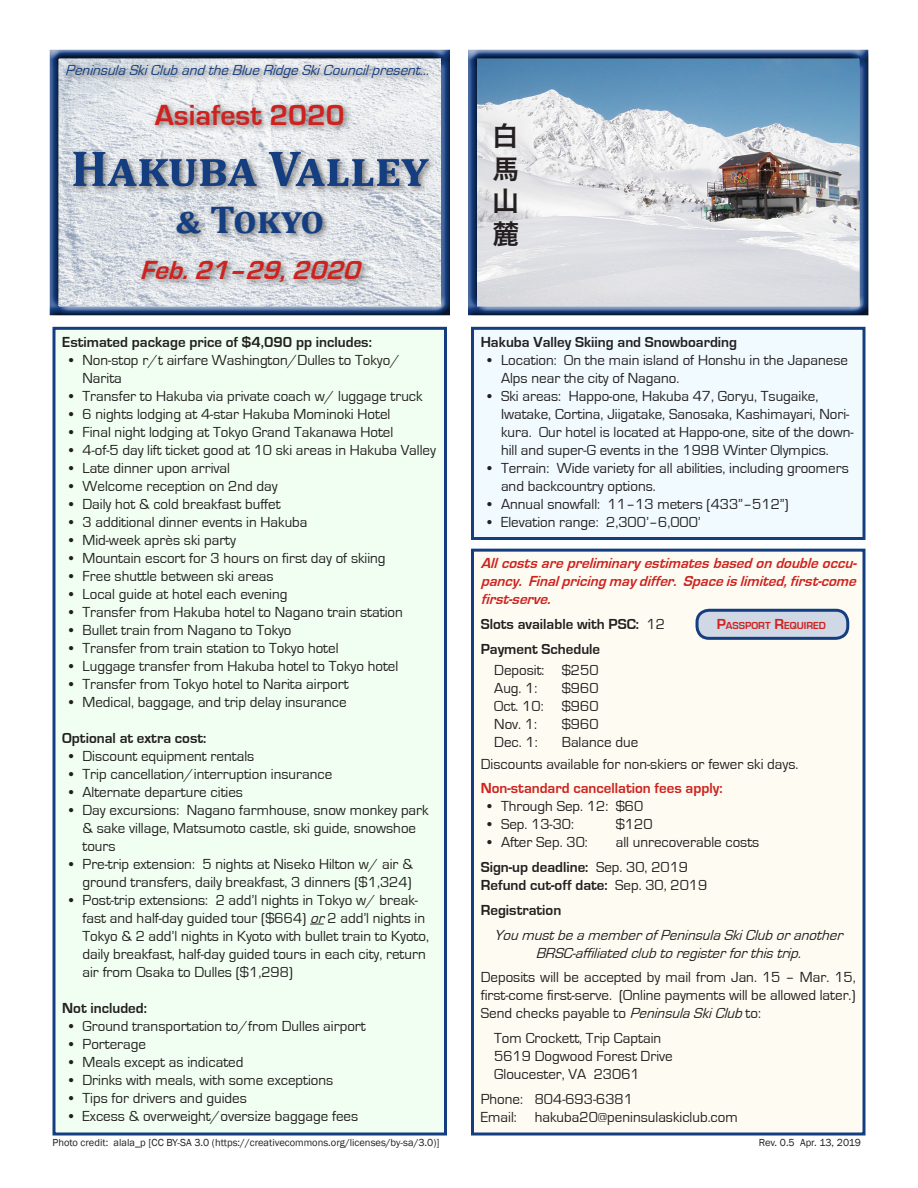
<style>
.page{position:relative;width:918px;height:1188px;background:#fff}
.page>*{position:absolute;margin:0;border:0;box-sizing:border-box;transform-origin:0 0}
.t1{font:700 51px "Cambria";color:#153e81}
.t2{font:700 39px "Cambria";letter-spacing:-.02em;color:#153e81}
.t3{font:700 30px "Eurostile";color:#ce221e}
.t4{font:italic 700 27px "Eurostile";color:#ce221e}
.t5{font:27px/32.4px "Hira Kaku Pro W6";color:#231f20;text-align:justify}
.t6{font:15px/18px "Eurostile";color:#231f20}
.t7{font:700 15px/24.8px "Eurostile";color:#231f20}
.t8{font:italic 700 15px/18px "Eurostile";color:#ce221e;text-align:justify}
.t9{font:italic 15px/18px "Eurostile";color:#231f20;text-align:center}
.t10{font:italic 15px "Eurostile";color:#153e81}
.t11{font:700 15px "Eurostile";color:#ce221e}
.t12{font:10.5px "Franklin Gothic";color:#231f20}
.t13{font:700 10.5px "Eurostile";color:#ce221e}
.s1{font-style:italic}
.s2{font-weight:400}
.s3{font-size:15px}
.s4{font-weight:700}
</style>
<div class="page">
<div style="left:43px;top:48px;width:418px;height:269px;background:#231f20;opacity:.75"></div>
<div style="left:466px;top:50px;width:404px;height:267px;background:#231f20;opacity:.75"></div>
<div style="left:54px;top:328px;width:392px;height:806px;background:#f0fff1"></div>
<svg style="left:310px;top:924px;width:14px;height:1px"></svg>
<div style="left:52px;top:327px;width:395px;height:809px;border:3px solid #153e81"></div>
<div style="left:472px;top:328px;width:392px;height:210px;background:#f0faff"></div>
<div style="left:471px;top:327px;width:395px;height:213px;border:3px solid #153e81"></div>
<div style="left:472px;top:550px;width:392px;height:584px;background:#fefbf2"></div>
<div style="left:471px;top:549px;width:395px;height:587px;border:3px solid #153e81"></div>
<div style="left:697px;top:610px;width:151px;height:28px;background:#d0d8e6;border-radius:12px"></div>
<div style="left:696px;top:609px;width:153px;height:31px;border:3px solid #153e81;border-radius:12px"></div>
<p class="t10" style="left:65px;top:63px;width:369px">Peninsula SkiClub and the Blue Ridge SkiCouncilpresent...</p>
<h3 class="t3" style="left:155px;top:101px;width:191px">Asiafest 2020</h3>
<h1 class="t1" style="left:71px;top:137px;width:359px">Hakuba Valley</h1>
<h2 class="t2" style="left:175px;top:196px;width:150px">&amp; Tokyo</h2>
<h3 class="t4" style="left:140px;top:257px;width:228px">Feb.21–29,2020</h3>
<p class="t7" style="left:62px;top:330px;width:311px">Estimated package price of $4,090 pp includes:</p>
<p class="t6" style="left:82px;top:351px;width:319px;text-indent:-14px">• Non-stop r/t airfare Washington/Dulles to Tokyo/<br>Narita</p>
<p class="t6" style="left:69px;top:387px;width:355px">• Transfer to Hakuba via private coach w/ luggage truck</p>
<p class="t6" style="left:69px;top:405px;width:323px">• 6 nights lodging at 4-star Hakuba Mominoki Hotel</p>
<p class="t6" style="left:69px;top:423px;width:326px">• Final night lodging at Tokyo Grand Takanawa Hotel</p>
<p class="t6" style="left:69px;top:441px;width:368px">• 4-of-5 day lift ticket good at 10 ski areas in Hakuba Valley</p>
<p class="t6" style="left:69px;top:459px;width:163px">• Late dinner upon arrival</p>
<p class="t6" style="left:69px;top:477px;width:210px">• Welcome reception on 2nd day</p>
<p class="t6" style="left:69px;top:495px;width:213px">• Daily hot &amp; cold breakfast buffet</p>
<p class="t6" style="left:69px;top:513px;width:240px">• 3 additional dinner events in Hakuba</p>
<p class="t6" style="left:69px;top:531px;width:169px">• Mid-week après ski party</p>
<p class="t6" style="left:69px;top:549px;width:318px">• Mountain escort for 3 hours on first day of skiing</p>
<p class="t6" style="left:69px;top:567px;width:206px">• Free shuttle between ski areas</p>
<p class="t6" style="left:69px;top:585px;width:220px">• Local guide at hotel each evening</p>
<p class="t6" style="left:69px;top:603px;width:335px">• Transfer from Hakuba hotel to Nagano train station</p>
<p class="t6" style="left:69px;top:621px;width:224px">• Bullet train from Nagano to Tokyo</p>
<p class="t6" style="left:69px;top:639px;width:271px">• Transfer from train station to Tokyo hotel</p>
<p class="t6" style="left:69px;top:657px;width:331px">• Luggage transfer from Hakuba hotel to Tokyo hotel</p>
<p class="t6" style="left:69px;top:675px;width:281px">• Transfer from Tokyo hotel to Narita airport</p>
<p class="t6" style="left:69px;top:693px;width:279px">• Medical, baggage, and trip delay insurance</p>
<p class="t7" style="left:62px;top:726px;width:146px">Optional at extra cost:</p>
<p class="t6" style="left:69px;top:747px;width:187px">• Discount equipment rentals</p>
<p class="t6" style="left:69px;top:765px;width:265px">• Trip cancellation/interruption insurance</p>
<p class="t6" style="left:69px;top:783px;width:176px">• Alternate departure cities</p>
<p class="t6" style="left:82px;top:801px;width:348px;text-indent:-14px">• Day excursions: Nagano farmhouse, snow monkey park &amp; sake village, Matsumoto castle, ski guide, snowshoe tours</p>
<p class="t6" style="left:69px;top:855px;width:345px;text-align:right">• Pre-trip extension: 5 nights at Niseko Hilton w/ air &amp; ground transfers, daily breakfast, 3 dinners ($1,324)</p>
<p class="t6" style="left:82px;top:891px;width:348px;text-indent:-14px">• Post-trip extensions: 2 add’l nights in Tokyo w/ break&shy;fast and half-day guided tour ($664) <span class="s1">or</span>2 add’l nights in Tokyo &amp; 2 add’l nights in Kyoto with bullet train to Kyoto, daily breakfast, half-day guided tours in each city, return air from Osaka to Dulles ($1,298)</p>
<p class="t7" style="left:62px;top:996px;width:86px">Not included:</p>
<p class="t6" style="left:69px;top:1017px;width:298px">• Ground transportation to/from Dulles airport</p>
<p class="t6" style="left:69px;top:1035px;width:79px">• Porterage</p>
<p class="t6" style="left:69px;top:1053px;width:176px">• Meals except as indicated</p>
<p class="t6" style="left:69px;top:1071px;width:266px">• Drinks with meals, with some exceptions</p>
<p class="t6" style="left:69px;top:1089px;width:179px">• Tips for drivers and guides</p>
<p class="t6" style="left:69px;top:1107px;width:291px">• Excess &amp; overweight/oversize baggage fees</p>
<h3 class="t5" style="left:492px;top:119px;width:29px">白馬山麓</h3>
<p class="t7" style="left:481px;top:330px;width:258px">Hakuba Valley Skiing and Snowboarding</p>
<p class="t6" style="left:501px;top:351px;width:349px;text-indent:-14px">• Location: On the main island of Honshu in the Japanese<br>Alps near the city of Nagano.</p>
<p class="t6" style="left:501px;top:387px;width:354px;text-indent:-14px">• Ski areas: Happo-one, Hakuba 47, Goryu, Tsugaike, Iwatake, Cortina, Jiigatake, Sanosaka, Kashimayari, Nori&shy;kura. Our hotel is located at Happo-one, site of the down&shy;hill and super-G events in the 1998 Winter Olympics.</p>
<p class="t6" style="left:501px;top:459px;width:349px;text-indent:-14px">• Terrain: Wide variety for all abilities, including groomers and backcountry options.</p>
<p class="t6" style="left:488px;top:495px;width:303px">• Annual snowfall: 11–13 meters (433”–512”)</p>
<p class="t6" style="left:488px;top:513px;width:215px">• Elevation range: 2,300’–6,000’</p>
<p class="t8" style="left:481px;top:555px;width:381px">Allcostsare preliminary estimatesbased on double occu&shy;pancy. Finalpricing may differ. Space islimited,first-come first-serve.</p>
<p class="t7" style="left:481px;top:612px;width:186px">Slots available with PSC: <span class="s2">12<br></span>Payment Schedule</p>
<p class="t6" style="left:494px;top:662px;width:106px">Deposit: $250<br>Aug. 1:</p>
<p class="t13" style="left:717px;top:621px;width:111px"><span class="s3">P</span>ASSPORT <span class="s3">R</span>EQUIRED</p>
<p class="t6" style="left:494px;top:680px;width:106px;text-align:justify;text-indent:68px">$960<br>Oct. 10: $960<br>Nov. 1:</p>
<p class="t6" style="left:562px;top:716px;width:38px">$960</p>
<p class="t6" style="left:481px;top:732px;width:319px;line-height:21.3px;text-indent:81px">Balance due<br>Discounts available for non-skiers or fewer ski days.</p>
<p class="t11" style="left:481px;top:781px;width:243px">Non-standard cancellation fees apply:</p>
<p class="t6" style="left:488px;top:798px;width:157px">• Through Sep. 12: $60</p>
<p class="t6" style="left:488px;top:816px;width:88px">• Sep. 13-30:</p>
<p class="t6" style="left:616px;top:816px;width:38px">$120</p>
<p class="t6" style="left:488px;top:834px;width:102px">• After Sep. 30:</p>
<p class="t6" style="left:494px;top:734px;width:45px">Dec. 1:</p>
<p class="t6" style="left:481px;top:831px;width:280px;line-height:24.8px;text-indent:135px">all unrecoverable costs<br><span class="s4">Sign-up deadline:</span> Sep. 30, 2019</p>
<p class="t7" style="left:481px;top:873px;width:228px">Refund cut-off date: <span class="s2">Sep. 30, 2019<br></span>Registration</p>
<p class="t9" style="left:494px;top:926px;width:354px">You mustbe a memberofPeninsula SkiClub oranother<br>BRSC-affiliated club to registerforthistrip.</p>
<p class="t6" style="left:481px;top:969px;width:376px;text-align:justify">Deposits will be accepted by mail from Jan. 15 – Mar. 15, first-come first-serve. (Online payments will be allowed later.)<br>Send checks payable to <span class="s1">Peninsula SkiClub</span> to:</p>
<p class="t6" style="left:494px;top:1030px;width:180px">Tom Crockett, Trip Captain<br>5619 Dogwood Forest Drive<br>Gloucester, VA 23061</p>
<p class="t6" style="left:481px;top:1090px;width:259px">Phone: 804-693-6381<br>Email: hakuba20@peninsulaskiclub.com</p>
<p class="t12" style="left:52px;top:1136px;width:389px">Photo credit: alala_p [CC BY-SA 3.0 (https://creativecommons.org/licenses/by-sa/3.0)]</p>
<p class="t12" style="left:759px;top:1136px;width:104px">Rev. 0.5 Apr. 13, 2019</p>
</div>
